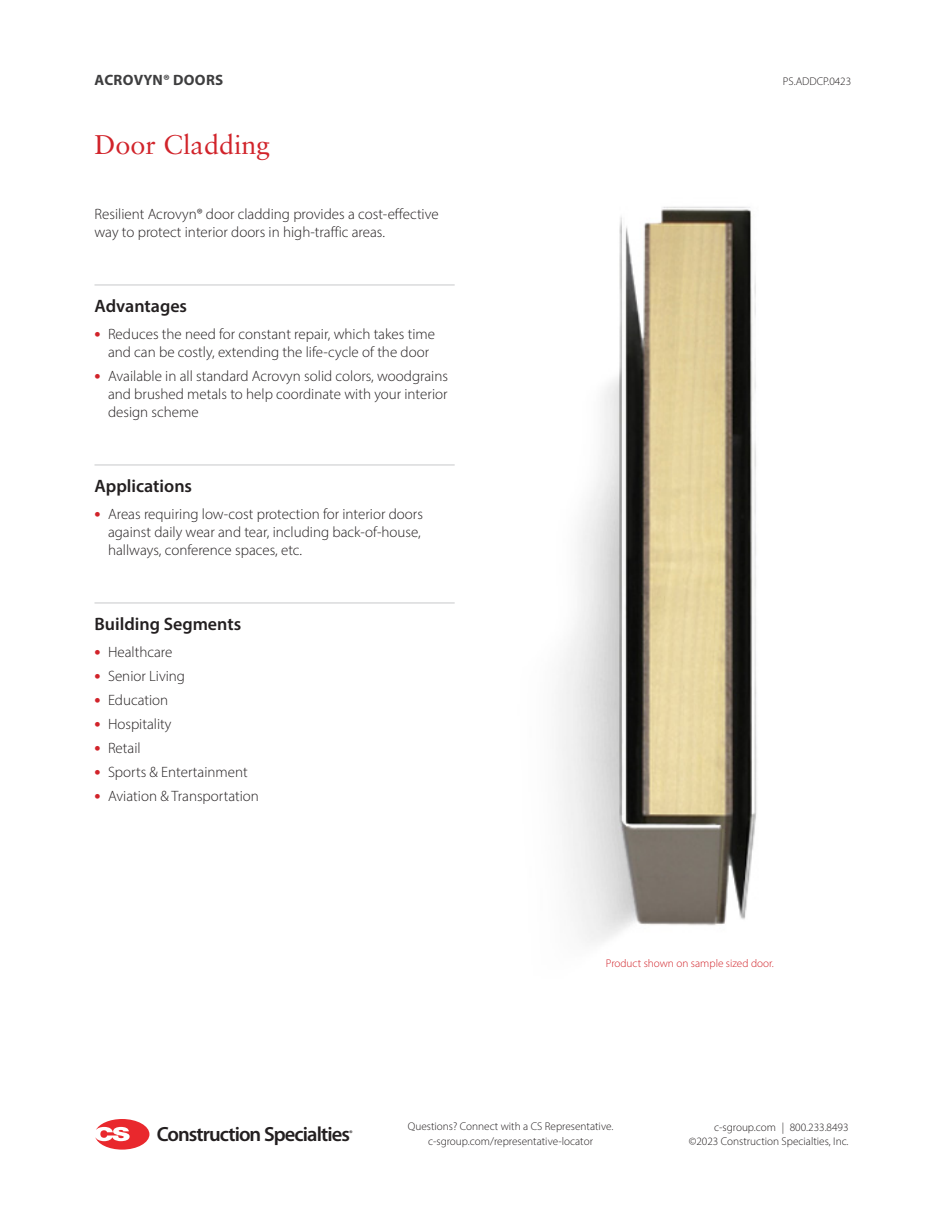
<style>
.page{position:relative;width:945px;height:1215px;background:#fff}
.page>*{position:absolute;margin:0;border:0;box-sizing:border-box;transform-origin:0 0}
.Product_Name{font:27px "Sabon LT Pro";color:#d1232a}
.t1{font:600 20.55px "Myriad Pro";letter-spacing:-.045em;color:#231f20}
.Bullet_List_Subhead{font:600 18px "Myriad Pro";color:#231f20}
.Intro_paragraph{font:300 15px/18px "Myriad Pro";color:#231f20;text-align:center}
.t2{font:700 15px "Myriad Pro";letter-spacing:.02em;color:#3e3e3f}
.t3{font:300 11.25px/14.2px "Myriad Pro";color:#231f20;text-align:center}
.Caption_8pt{font:300 11.25px "Myriad Pro";color:#d1232a}
.t4{font:600 8.25px "Myriad Pro";color:#231f20}
.s1{font-weight:700;font-size:18px;color:#d1232a}
</style>
<div class="page">
<img style="left:559px;top:206px;width:198px;height:737px">
<hr style="left:94px;top:285px;width:361px;height:1px;background:#c7c8ca">
<hr style="left:94px;top:465px;width:361px;height:1px;background:#c7c8ca">
<hr style="left:94px;top:603px;width:361px;height:1px;background:#c7c8ca">
<svg style="left:95px;top:1119px;width:54px;height:31px"></svg>
<p class="t2" style="left:95px;top:70px;width:130px">ACROVYN® DOORS</p>
<p class="Product_Name" style="left:94px;top:128px;width:177px">Door Cladding</p>
<p class="Intro_paragraph" style="left:94px;top:205px;width:346px">Resilient Acrovyn® door cladding provides a cost-effective</p>
<p class="Intro_paragraph" style="left:94px;top:223px;width:292px">way to protect interior doors in high-traffic areas.</p>
<p class="Bullet_List_Subhead" style="left:94px;top:295px;width:94px">Advantages</p>
<p class="Intro_paragraph" style="left:94px;top:325px;width:342px"><span class="s1">•</span> Reduces the need for constant repair, which takes time and can be costly, extending the life-cycle of the door</p>
<p class="Intro_paragraph" style="left:108px;top:367px;width:342px;text-align:justify;text-indent:-14px"><span class="s1">•</span> Available in all standard Acrovyn solid colors, woodgrains and brushed metals to help coordinate with your interior design scheme</p>
<p class="Bullet_List_Subhead" style="left:94px;top:475px;width:99px">Applications</p>
<p class="Intro_paragraph" style="left:108px;top:505px;width:316px;text-align:left;text-indent:-14px"><span class="s1">•</span> Areas requiring low-cost protection for interior doors against daily wear and tear, including back-of-house, hallways, conference spaces, etc.</p>
<p class="Bullet_List_Subhead" style="left:94px;top:613px;width:148px">Building Segments</p>
<p class="Intro_paragraph" style="left:94px;top:643px;width:79px"><span class="s1">•</span> Healthcare</p>
<p class="Intro_paragraph" style="left:94px;top:667px;width:92px"><span class="s1">•</span> Senior Living</p>
<p class="Intro_paragraph" style="left:94px;top:691px;width:75px"><span class="s1">•</span> Education</p>
<p class="Intro_paragraph" style="left:94px;top:715px;width:79px"><span class="s1">•</span> Hospitality</p>
<p class="Intro_paragraph" style="left:94px;top:739px;width:48px"><span class="s1">•</span> Retail</p>
<p class="Intro_paragraph" style="left:94px;top:763px;width:155px"><span class="s1">•</span> Sports &amp; Entertainment</p>
<p class="Intro_paragraph" style="left:94px;top:787px;width:166px"><span class="s1">•</span> Aviation &amp; Transportation</p>
<p class="t3" style="left:783px;top:74px;width:70px">PS.ADDCP.0423</p>
<p class="Caption_8pt" style="left:606px;top:956px;width:169px">Product shown on sample sized door.</p>
<h2 class="t1" style="left:157px;top:1121px;width:195px">Construction Specialties</h2>
<p class="t4" style="left:349px;top:1128px;width:5px">®</p>
<p class="t3" style="left:408px;top:1119px;width:207px">Questions? Connect with a CS Representative. c-sgroup.com/representative-locator</p>
<p class="t3" style="left:689px;top:1120px;width:161px;text-align:right">c-sgroup.com | 800.233.8493 ©2023 Construction Specialties, Inc.</p>
</div>
